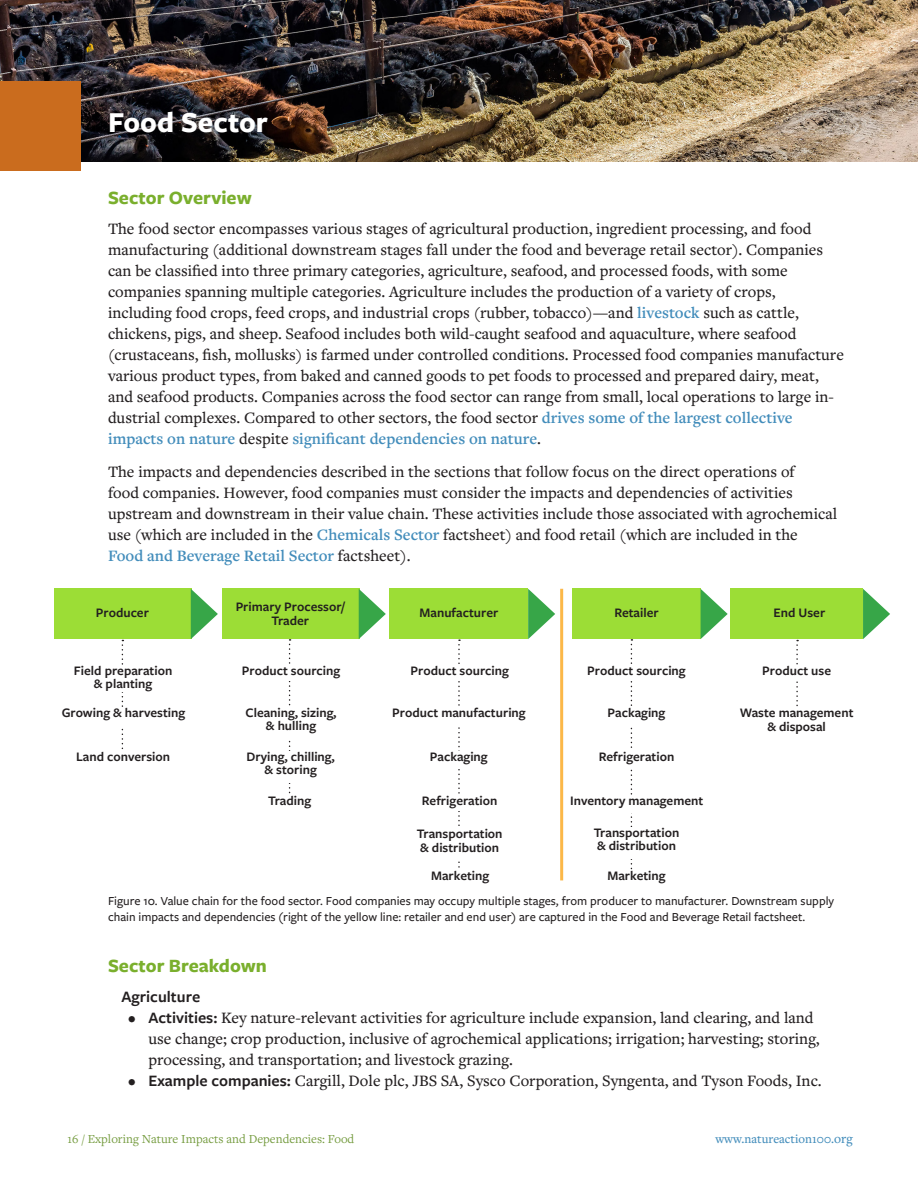
<style>
.page{position:relative;width:918px;height:1188px;background:#fff}
.page>*{position:absolute;margin:0;border:0;box-sizing:border-box;transform-origin:0 0}
.Heading_1{font:700 30px "Freight Sans Pro";color:#fff}
.Heading_2{font:700 19.5px "Freight Sans Pro";color:#7aaf2d}
.Heading_1-2{font:700 19.5px "Freight Sans Pro";color:#7aaf2d}
.t1{font:500 16.5px/21px "Freight Text Pro";color:#231f20}
.No_Spacing{font:600 16.5px "Freight Sans Pro";color:#231f20}
.t2{font:600 13.5px/13.5px "Freight Sans Pro";color:#231f20;text-align:center}
.t3{font:500 12.75px/16.5px "Freight Sans Pro";color:#231f20}
.t4{font:12.75px "Freight Text Pro";color:#749b3e}
.t5{font:500 12.75px "Freight Text Pro";color:#438dbb}
.s1{font-weight:600;color:#438dbb}
.s2{font-family:"Freight Sans Pro";font-weight:600}
.s3{font-size:13.5px}
</style>
<div class="page">
<img style="left:0;top:0;width:918px;height:162px">
<div style="left:0;top:81px;width:81px;height:90px;background:#ca6c1e"></div>
<svg style="left:122px;top:640px;width:1px;height:110px"></svg>
<div style="left:54px;top:589px;width:137px;height:50px;background:#9cdd36"></div>
<div style="left:222px;top:589px;width:137px;height:50px;background:#9cdd36"></div>
<div style="left:390px;top:589px;width:138px;height:50px;background:#9cdd36"></div>
<div style="left:572px;top:589px;width:129px;height:50px;background:#9cdd36"></div>
<div style="left:730px;top:589px;width:133px;height:50px;background:#9cdd36"></div>
<svg style="left:289px;top:639px;width:2px;height:155px"></svg>
<svg style="left:458px;top:639px;width:2px;height:229px"></svg>
<svg style="left:631px;top:639px;width:1px;height:231px"></svg>
<svg style="left:796px;top:640px;width:2px;height:67px"></svg>
<div style="left:54px;top:666px;width:138px;height:26px;background:#fff"></div>
<div style="left:222px;top:707px;width:138px;height:32px;background:#fff"></div>
<svg style="left:191px;top:589px;width:27px;height:50px"></svg>
<div style="left:222px;top:666px;width:138px;height:15px;background:#fff"></div>
<div style="left:391px;top:666px;width:138px;height:15px;background:#fff"></div>
<div style="left:572px;top:666px;width:129px;height:15px;background:#fff"></div>
<div style="left:730px;top:666px;width:133px;height:15px;background:#fff"></div>
<div style="left:390px;top:708px;width:138px;height:17px;background:#fff"></div>
<div style="left:390px;top:751px;width:138px;height:16px;background:#fff"></div>
<div style="left:391px;top:795px;width:138px;height:16px;background:#fff"></div>
<svg style="left:359px;top:589px;width:27px;height:50px"></svg>
<svg style="left:528px;top:589px;width:27px;height:50px"></svg>
<svg style="left:701px;top:589px;width:27px;height:50px"></svg>
<svg style="left:863px;top:589px;width:27px;height:50px"></svg>
<div style="left:222px;top:751px;width:138px;height:31px;background:#fff"></div>
<div style="left:572px;top:708px;width:129px;height:17px;background:#fff"></div>
<div style="left:572px;top:751px;width:129px;height:16px;background:#fff"></div>
<div style="left:54px;top:708px;width:139px;height:17px;background:#fff"></div>
<div style="left:551px;top:795px;width:172px;height:17px;background:#fff"></div>
<div style="left:572px;top:827px;width:129px;height:31px;background:#fff"></div>
<div style="left:391px;top:829px;width:138px;height:31px;background:#fff"></div>
<hr style="left:560px;top:589px;width:3px;height:291px;background:#fcb848">
<p class="Heading_1" style="left:108px;top:102px;width:161px">Food Sector</p>
<p class="Heading_1-2" style="left:108px;top:185px;width:145px">Sector Overview</p>
<p class="t1" style="left:108px;top:218px;width:737px">The food sector encompasses various stages of agricultural production, ingredient processing, and food manufacturing (additional downstream stages fall under the food and beverage retail sector). Companies can be classified into three primary categories, agriculture, seafood, and processed foods, with some companies spanning multiple categories. Agriculture includes the production of a variety of crops,<br>including food crops, feed crops, and industrial crops (rubber, tobacco)—and <span class="s1">livestock</span> such as cattle, chickens, pigs, and sheep. Seafood includes both wild-caught seafood and aquaculture, where seafood (crustaceans, fish, mollusks) is farmed under controlled conditions. Processed food companies manufacture various product types, from baked and canned goods to pet foods to processed and prepared dairy, meat, and seafood products. Companies across the food sector can range from small, local operations to large in&shy;dustrial complexes. Compared to other sectors, the food sector <span class="s1">drives some of the largest collective impacts on nature</span> despite <span class="s1">significant dependencies on nature</span>.</p>
<p class="t1" style="left:108px;top:461px;width:731px">The impacts and dependencies described in the sections that follow focus on the direct operations of<br>food companies. However, food companies must consider the impacts and dependencies of activities upstream and downstream in their value chain. These activities include those associated with agrochemical use (which are included in the <span class="s1">Chemicals Sector</span> factsheet) and food retail (which are included in the <span class="s1">Food and Beverage Retail Sector</span> factsheet).</p>
<p class="t2" style="left:96px;top:605px;width:55px">Producer</p>
<p class="t2" style="left:236px;top:600px;width:111px">Primary Processor/<br>Trader</p>
<p class="t2" style="left:420px;top:606px;width:80px">Manufacturer</p>
<p class="t2" style="left:614px;top:606px;width:46px">Retailer</p>
<p class="t2" style="left:773px;top:606px;width:53px">End User</p>
<p class="t2" style="left:74px;top:663px;width:100px">Field preparation &amp; planting</p>
<p class="t2" style="left:62px;top:706px;width:125px">Growing &amp; harvesting</p>
<p class="t2" style="left:76px;top:750px;width:96px">Land conversion</p>
<p class="t2" style="left:242px;top:663px;width:100px">Product sourcing</p>
<p class="t2" style="left:411px;top:663px;width:100px">Product sourcing</p>
<p class="t2" style="left:587px;top:663px;width:100px">Product sourcing</p>
<p class="t2" style="left:762px;top:663px;width:70px">Product use</p>
<p class="t2" style="left:740px;top:706px;width:115px">Waste management &amp; disposal</p>
<p class="t2" style="left:246px;top:705px;width:93px">Cleaning, sizing, &amp; hulling</p>
<p class="t2" style="left:392px;top:706px;width:135px">Product manufacturing</p>
<p class="t2" style="left:430px;top:749px;width:59px">Packaging</p>
<p class="t2" style="left:422px;top:793px;width:77px">Refrigeration</p>
<p class="t2" style="left:608px;top:706px;width:59px">Packaging</p>
<p class="t2" style="left:599px;top:749px;width:77px">Refrigeration</p>
<p class="t2" style="left:247px;top:749px;width:90px">Drying, chilling, &amp; storing</p>
<p class="t2" style="left:268px;top:793px;width:45px">Trading</p>
<p class="t2" style="left:570px;top:793px;width:135px">Inventory management</p>
<p class="t2" style="left:594px;top:825px;width:87px;text-align:left">Transportation &amp; distribution</p>
<p class="t2" style="left:607px;top:869px;width:60px">Marketing</p>
<p class="t2" style="left:417px;top:826px;width:87px;text-align:left">Transportation &amp; distribution</p>
<p class="t2" style="left:431px;top:869px;width:60px">Marketing</p>
<p class="t3" style="left:108px;top:892px;width:728px">Figure 10. Value chain for the food sector. Food companies may occupy multiple stages, from producer to manufacturer. Downstream supply chain impacts and dependencies (right of the yellow line: retailer and end user) are captured in the Food and Beverage Retail factsheet.</p>
<p class="Heading_2" style="left:108px;top:953px;width:160px">Sector Breakdown</p>
<p class="No_Spacing" style="left:122px;top:986px;width:80px">Agriculture</p>
<p class="t1" style="left:148px;top:1007px;width:673px;text-indent:-20px">• <span class="s2">Activities:</span> Key nature-relevant activities for agriculture include expansion, land clearing, and land use change; crop production, inclusive of agrochemical applications; irrigation; harvesting; storing, processing, and transportation; and livestock grazing.</p>
<p class="t1" style="left:128px;top:1070px;width:695px">• <span class="s2">Example companies:</span> Cargill, Dole plc, JBS SA, Sysco Corporation, Syngenta, and Tyson Foods, Inc.</p>
<p class="t4" style="left:67px;top:1131px;width:288px">16 / Exploring Nature Impacts and Dependencies: Food</p>
<p class="t5" style="left:715px;top:1131px;width:139px">www.natureaction100.<span class="s3">org</span></p>
</div>
